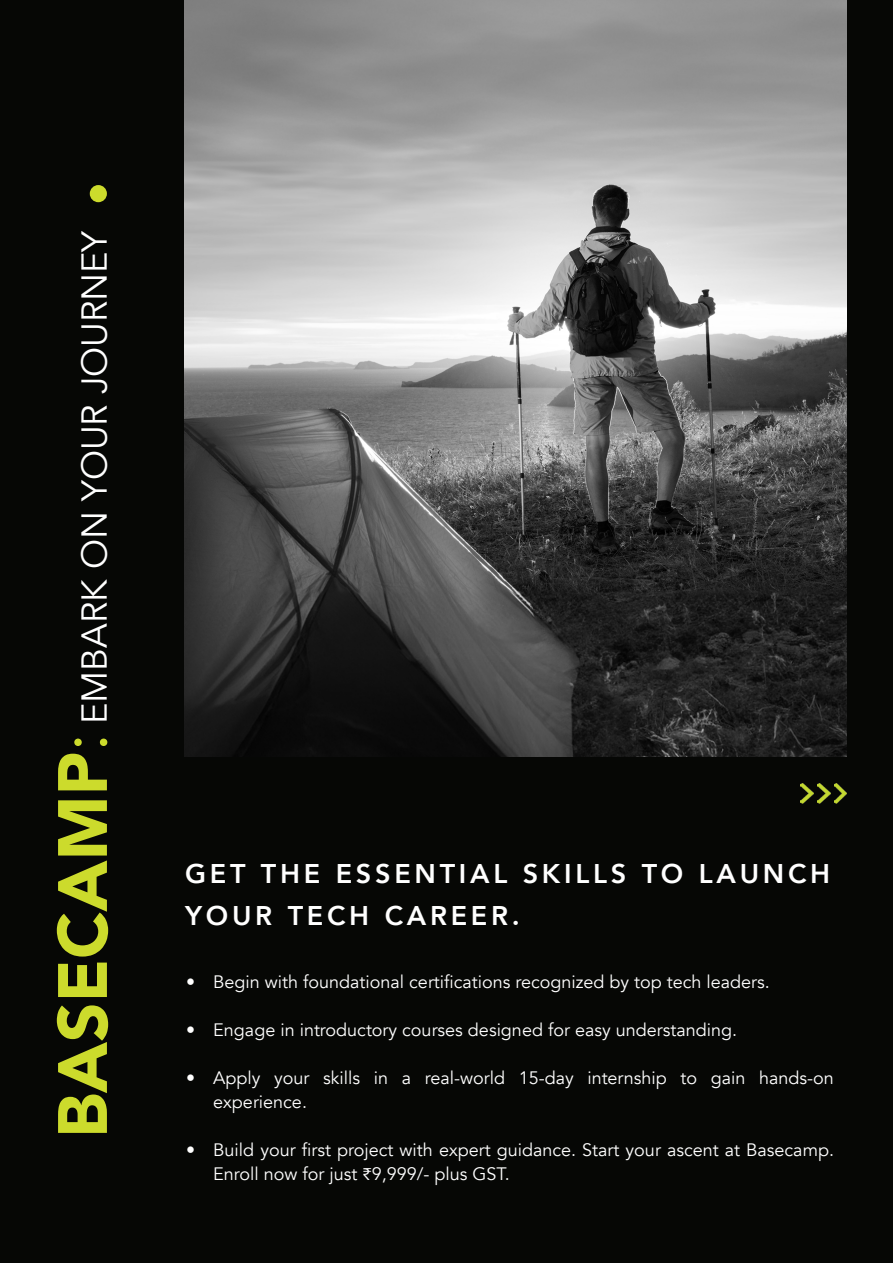
<style>
.page{position:relative;width:893px;height:1263px;background:#060705}
.page>*{position:absolute;margin:0;border:0;box-sizing:border-box;transform-origin:0 0}
.t1{font:36px "Avenir";color:#fff}
.t2{font:800 27px/42px "Avenir";letter-spacing:.135em;color:#fff}
.t3{font:18px/24px "Avenir";color:#fff}
.s1{font-weight:900;font-size:69px;color:#ccdb2c}
.s2{font-size:69px;color:#ccdb2c}
.s3{font-family:"Myriad Pro"}
</style>
<div class="page">
<div style="left:90px;top:185px;width:17px;height:17px;background:#ccdb2c;border-radius:50%"></div>
<img style="left:801px;top:783px;width:12px;height:21px">
<img style="left:818px;top:783px;width:12px;height:21px">
<img style="left:834px;top:783px;width:13px;height:21px">
<img style="left:185px;top:0;width:662px;height:756px">
<h1 class="t1" style="left:73px;top:1138px;width:909px;rotate:-90deg"><span class="s1">BASECAMP</span><span class="s2">:</span> EMBARK ON YOUR JOURNEY</h1>
<h2 class="t2" style="left:185px;top:852px;width:647px">GET THE ESSENTIAL SKILLS TO LAUNCH<br>YOUR TECH CAREER.</h2>
<p class="t3" style="left:186px;top:970px;width:585px">• Begin with foundational certifications recognized by top tech leaders.</p>
<p class="t3" style="left:186px;top:1018px;width:552px">• Engage in introductory courses designed for easy understanding.</p>
<p class="t3" style="left:213px;top:1066px;width:622px;text-indent:-27px">• Apply your skills in a real-world 15-day internship to gain hands-on experience.</p>
<p class="t3" style="left:213px;top:1138px;width:622px;text-indent:-27px">• Build your first project with expert guidance. Start your ascent at Basecamp.<br>Enroll now for just <span class="s3">₹</span>9,999/- plus GST.</p>
</div>
